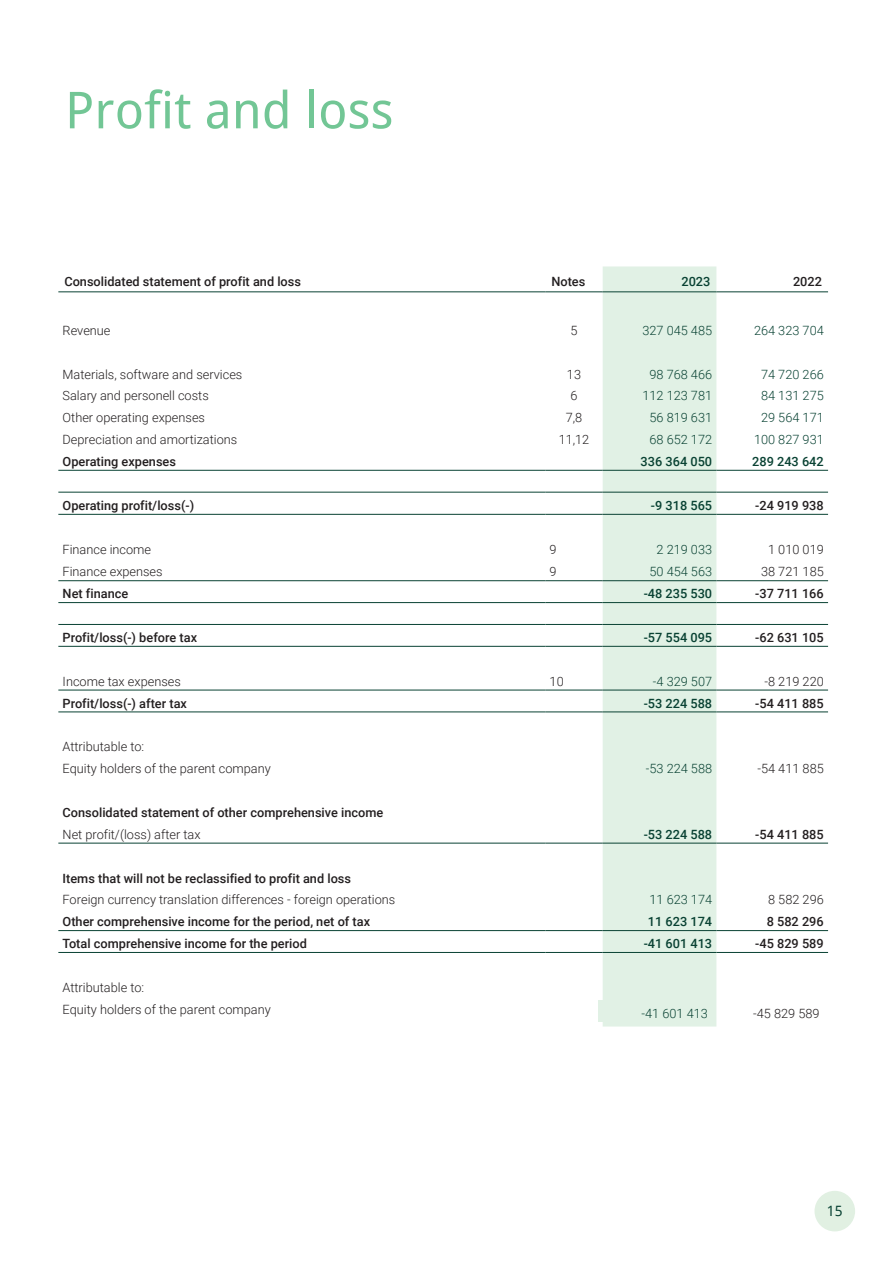
<style>
.page{position:relative;width:893px;height:1263px;background:#fff}
.page>*{position:absolute;margin:0;border:0;box-sizing:border-box;transform-origin:0 0}
.t1{font:51px "Droid Sans";color:#72c695}
.t2{font:14.25px "Droid Sans";color:#094233}
.t3{font:300 12.75px "Roboto";color:#231f20}
.t4{font:500 12.75px "Roboto";color:#231f20}
.t5{font:300 12.75px "Roboto";color:#094233}
.t6{font:500 12.75px "Roboto";color:#094233}
</style>
<div class="page">
<div style="left:814px;top:1191px;width:41px;height:40px;background:#e1f0e2;border-radius:50%"></div>
<div style="left:603px;top:266px;width:113px;height:760px;background:#e1f1e5"></div>
<hr style="left:58px;top:470px;width:487px;height:1px;background:#094233">
<hr style="left:545px;top:470px;width:58px;height:1px;background:#094233">
<hr style="left:603px;top:470px;width:113px;height:1px;background:#094233">
<hr style="left:716px;top:470px;width:112px;height:1px;background:#094233">
<hr style="left:58px;top:291px;width:487px;height:1px;background:#094233">
<hr style="left:545px;top:291px;width:58px;height:1px;background:#094233">
<hr style="left:603px;top:291px;width:113px;height:1px;background:#094233">
<hr style="left:716px;top:291px;width:112px;height:1px;background:#094233">
<hr style="left:58px;top:492px;width:487px;height:1px;background:#094233">
<hr style="left:545px;top:492px;width:58px;height:1px;background:#094233">
<hr style="left:603px;top:492px;width:113px;height:1px;background:#094233">
<hr style="left:716px;top:492px;width:112px;height:1px;background:#094233">
<hr style="left:58px;top:514px;width:487px;height:1px;background:#094233">
<hr style="left:545px;top:514px;width:58px;height:1px;background:#094233">
<hr style="left:603px;top:514px;width:113px;height:1px;background:#094233">
<hr style="left:716px;top:514px;width:112px;height:1px;background:#094233">
<hr style="left:58px;top:580px;width:487px;height:1px;background:#094233">
<hr style="left:603px;top:580px;width:113px;height:1px;background:#094233">
<hr style="left:716px;top:580px;width:112px;height:1px;background:#094233">
<hr style="left:58px;top:602px;width:487px;height:1px;background:#094233">
<hr style="left:545px;top:602px;width:58px;height:1px;background:#094233">
<hr style="left:603px;top:602px;width:113px;height:1px;background:#094233">
<hr style="left:716px;top:602px;width:112px;height:1px;background:#094233">
<hr style="left:58px;top:624px;width:487px;height:1px;background:#094233">
<hr style="left:545px;top:624px;width:58px;height:1px;background:#094233">
<hr style="left:603px;top:624px;width:113px;height:1px;background:#094233">
<hr style="left:716px;top:624px;width:112px;height:1px;background:#094233">
<hr style="left:58px;top:646px;width:487px;height:1px;background:#094233">
<hr style="left:545px;top:646px;width:58px;height:1px;background:#094233">
<hr style="left:603px;top:646px;width:113px;height:1px;background:#094233">
<hr style="left:716px;top:646px;width:112px;height:1px;background:#094233">
<hr style="left:58px;top:690px;width:487px;height:1px;background:#094233">
<hr style="left:545px;top:690px;width:58px;height:1px;background:#094233">
<hr style="left:603px;top:690px;width:113px;height:1px;background:#094233">
<hr style="left:716px;top:690px;width:112px;height:1px;background:#094233">
<hr style="left:58px;top:711px;width:487px;height:1px;background:#094233">
<hr style="left:545px;top:711px;width:58px;height:1px;background:#094233">
<hr style="left:603px;top:711px;width:113px;height:1px;background:#094233">
<hr style="left:716px;top:711px;width:112px;height:1px;background:#094233">
<hr style="left:58px;top:930px;width:487px;height:1px;background:#094233">
<hr style="left:545px;top:930px;width:58px;height:1px;background:#094233">
<hr style="left:603px;top:930px;width:113px;height:1px;background:#094233">
<hr style="left:716px;top:930px;width:112px;height:1px;background:#094233">
<hr style="left:58px;top:952px;width:487px;height:1px;background:#094233">
<hr style="left:545px;top:952px;width:58px;height:1px;background:#094233">
<hr style="left:603px;top:952px;width:113px;height:1px;background:#094233">
<hr style="left:716px;top:952px;width:112px;height:1px;background:#094233">
<hr style="left:58px;top:843px;width:487px;height:1px;background:#094233">
<hr style="left:545px;top:843px;width:58px;height:1px;background:#094233">
<hr style="left:603px;top:843px;width:113px;height:1px;background:#094233">
<hr style="left:716px;top:843px;width:112px;height:1px;background:#094233">
<hr style="left:545px;top:580px;width:58px;height:1px;background:#094233">
<div style="left:598px;top:1000px;width:114px;height:22px;background:#e1f1e5"></div>
<p class="t1" style="left:65px;top:75px;width:330px">Profit and loss</p>
<p class="t4" style="left:64px;top:272px;width:238px">Consolidated statement of profit and loss</p>
<p class="t4" style="left:551px;top:272px;width:35px">Notes</p>
<p class="t6" style="left:681px;top:272px;width:30px">2023</p>
<p class="t4" style="left:793px;top:272px;width:30px">2022</p>
<p class="t3" style="left:63px;top:321px;width:49px">Revenue</p>
<p class="t3" style="left:570px;top:321px;width:9px">5</p>
<p class="t5" style="left:642px;top:321px;width:71px">327 045 485</p>
<p class="t5" style="left:754px;top:321px;width:71px">264 323 704</p>
<p class="t3" style="left:63px;top:365px;width:181px">Materials, software and services</p>
<p class="t3" style="left:567px;top:365px;width:16px">13</p>
<p class="t5" style="left:649px;top:365px;width:64px">98 768 466</p>
<p class="t5" style="left:761px;top:365px;width:64px">74 720 266</p>
<p class="t3" style="left:63px;top:387px;width:148px">Salary and personell costs</p>
<p class="t3" style="left:570px;top:387px;width:9px">6</p>
<p class="t5" style="left:642px;top:387px;width:71px">112 123 781</p>
<p class="t5" style="left:761px;top:387px;width:64px">84 131 275</p>
<p class="t3" style="left:63px;top:409px;width:144px">Other operating expenses</p>
<p class="t3" style="left:566px;top:409px;width:18px">7,8</p>
<p class="t5" style="left:649px;top:409px;width:64px">56 819 631</p>
<p class="t5" style="left:761px;top:409px;width:64px">29 564 171</p>
<p class="t3" style="left:63px;top:431px;width:176px">Depreciation and amortizations</p>
<p class="t3" style="left:559px;top:431px;width:32px">11,12</p>
<p class="t5" style="left:649px;top:431px;width:64px">68 652 172</p>
<p class="t5" style="left:754px;top:431px;width:71px">100 827 931</p>
<p class="t4" style="left:63px;top:453px;width:115px">Operating expenses</p>
<p class="t6" style="left:641px;top:453px;width:73px">336 364 050</p>
<p class="t6" style="left:752px;top:453px;width:73px">289 243 642</p>
<p class="t4" style="left:63px;top:496px;width:133px">Operating profit/loss(-)</p>
<p class="t6" style="left:651px;top:496px;width:63px">-9 318 565</p>
<p class="t4" style="left:755px;top:496px;width:70px">-24 919 938</p>
<p class="t3" style="left:63px;top:540px;width:90px">Finance income</p>
<p class="t3" style="left:550px;top:540px;width:9px">9</p>
<p class="t5" style="left:656px;top:540px;width:57px">2 219 033</p>
<p class="t3" style="left:768px;top:540px;width:57px">1 010 019</p>
<p class="t3" style="left:63px;top:562px;width:102px">Finance expenses</p>
<p class="t3" style="left:550px;top:562px;width:9px">9</p>
<p class="t5" style="left:649px;top:562px;width:64px">50 454 563</p>
<p class="t3" style="left:761px;top:562px;width:64px">38 721 185</p>
<p class="t4" style="left:63px;top:585px;width:67px">Net finance</p>
<p class="t6" style="left:644px;top:585px;width:70px">-48 235 530</p>
<p class="t4" style="left:755px;top:585px;width:70px">-37 711 166</p>
<p class="t4" style="left:63px;top:629px;width:136px">Profit/loss(-) before tax</p>
<p class="t6" style="left:644px;top:629px;width:70px">-57 554 095</p>
<p class="t4" style="left:755px;top:629px;width:70px">-62 631 105</p>
<p class="t3" style="left:63px;top:672px;width:120px">Income tax expenses</p>
<p class="t3" style="left:550px;top:672px;width:16px">10</p>
<p class="t5" style="left:653px;top:672px;width:61px">-4 329 507</p>
<p class="t3" style="left:764px;top:672px;width:61px">-8 219 220</p>
<p class="t4" style="left:63px;top:694px;width:126px">Profit/loss(-) after tax</p>
<p class="t6" style="left:644px;top:694px;width:70px">-53 224 588</p>
<p class="t4" style="left:755px;top:694px;width:70px">-54 411 885</p>
<p class="t3" style="left:63px;top:738px;width:83px">Attributable to:</p>
<p class="t3" style="left:63px;top:760px;width:210px">Equity holders of the parent company</p>
<p class="t5" style="left:646px;top:760px;width:68px">-53 224 588</p>
<p class="t3" style="left:757px;top:760px;width:68px">-54 411 885</p>
<p class="t4" style="left:63px;top:803px;width:322px">Consolidated statement of other comprehensive income</p>
<p class="t3" style="left:63px;top:825px;width:139px">Net profit/(loss) after tax</p>
<p class="t6" style="left:644px;top:825px;width:70px">-53 224 588</p>
<p class="t4" style="left:755px;top:825px;width:70px">-54 411 885</p>
<p class="t4" style="left:63px;top:869px;width:290px">Items that will not be reclassified to profit and loss</p>
<p class="t3" style="left:63px;top:891px;width:334px">Foreign currency translation differences - foreign operations</p>
<p class="t5" style="left:649px;top:891px;width:64px">11 623 174</p>
<p class="t3" style="left:768px;top:891px;width:57px">8 582 296</p>
<p class="t4" style="left:63px;top:913px;width:309px">Other comprehensive income for the period, net of tax</p>
<p class="t6" style="left:648px;top:913px;width:66px">11 623 174</p>
<p class="t4" style="left:767px;top:913px;width:59px">8 582 296</p>
<p class="t4" style="left:63px;top:935px;width:246px">Total comprehensive income for the period</p>
<p class="t6" style="left:644px;top:935px;width:70px">-41 601 413</p>
<p class="t4" style="left:755px;top:935px;width:70px">-45 829 589</p>
<p class="t3" style="left:63px;top:978px;width:83px">Attributable to:</p>
<p class="t3" style="left:63px;top:1000px;width:210px">Equity holders of the parent company</p>
<p class="t5" style="left:641px;top:1004px;width:68px">-41 601 413</p>
<p class="t3" style="left:753px;top:1004px;width:68px">-45 829 589</p>
<p class="t2" style="left:827px;top:1201px;width:17px">15</p>
</div>
